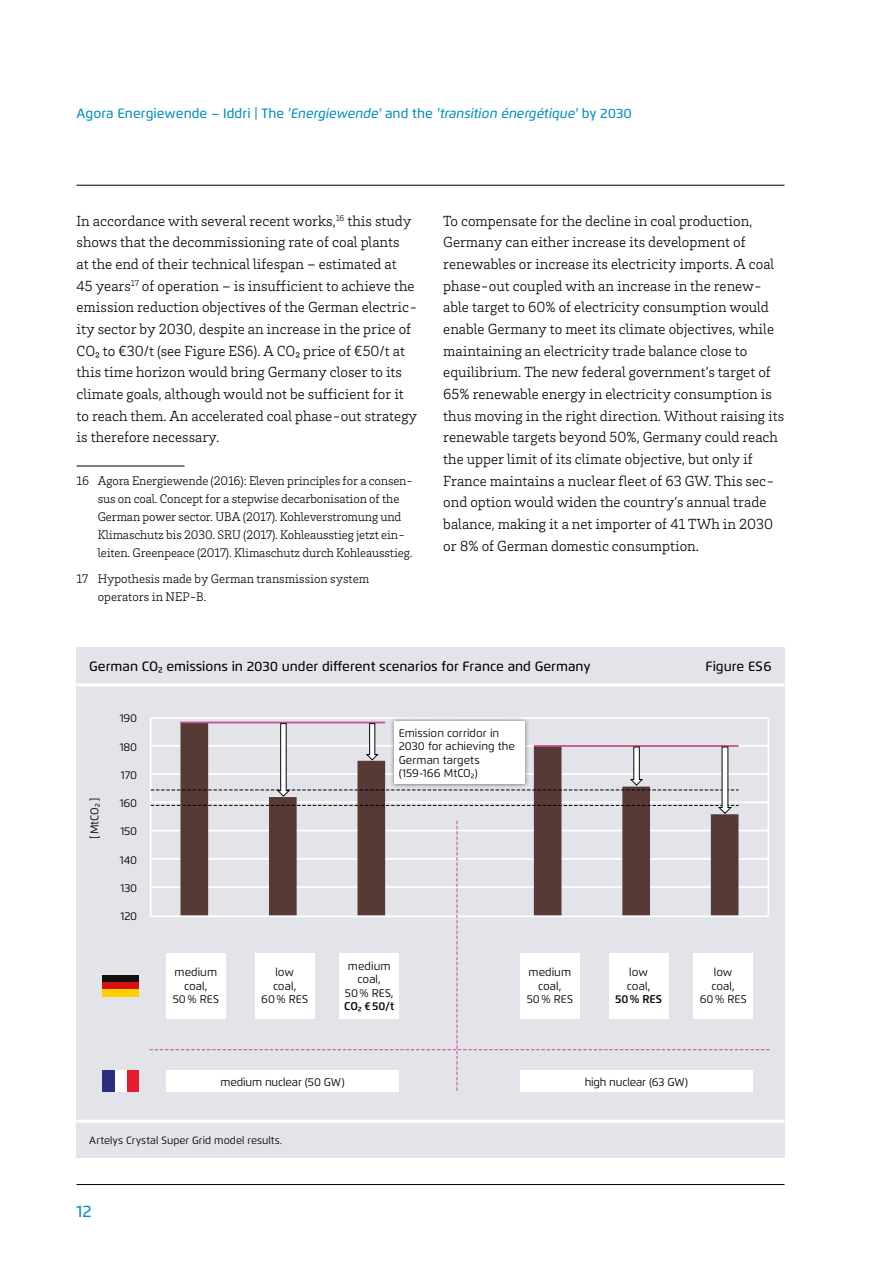
<style>
.page{position:relative;width:893px;height:1263px;background:#fff}
.page>*{position:absolute;margin:0;border:0;box-sizing:border-box;transform-origin:0 0}
.t1{font:500 16.5px "Flexo";color:#008fc1}
.t2{font:300 15px/21.6px "Brix Slab";color:#000}
.t3{font:500 13.5px "Flexo";letter-spacing:.005em;color:#008fc1}
.t4{font:500 13.5px "Flexo";color:#000}
.t5{font:300 12.75px/18px "Brix Slab";letter-spacing:-.01em;color:#000}
.t6{font:11.25px/13.5px "Flexo";color:#000;text-align:center}
.t7{font:600 11.25px "Flexo";letter-spacing:-.005em;color:#000}
.t8{font:10.5px "Flexo";letter-spacing:.005em;color:#000}
.s1{font-style:italic}
</style>
<div class="page">
<hr style="left:77px;top:1184px;width:707px;height:1px;background:#000">
<hr style="left:77px;top:185px;width:707px;height:1px;background:#000">
<hr style="left:77px;top:466px;width:108px;height:1px;background:#000">
<div style="left:77px;top:647px;width:707px;height:511px;background:#e2e4e9"></div>
<hr style="left:77px;top:683px;width:707px;height:3px;background:#fff">
<hr style="left:77px;top:1120px;width:707px;height:3px;background:#fff">
<hr style="left:151px;top:717px;width:617px;height:2px;background:#fff">
<hr style="left:150px;top:718px;width:2px;height:198px;background:#fff">
<hr style="left:151px;top:745px;width:617px;height:2px;background:#fff">
<hr style="left:151px;top:773px;width:617px;height:2px;background:#fff">
<hr style="left:151px;top:801px;width:617px;height:2px;background:#fff">
<svg style="left:180px;top:722px;width:558px;height:99px"></svg>
<hr style="left:180px;top:722px;width:205px;height:1px;background:#c34b8d">
<svg style="left:151px;top:723px;width:587px;height:91px"></svg>
<svg style="left:149px;top:821px;width:621px;height:271px"></svg>
<hr style="left:767px;top:718px;width:2px;height:198px;background:#fff">
<div style="left:390px;top:717px;width:139px;height:71px;background:#000;opacity:.5"></div>
<div style="left:394px;top:721px;width:131px;height:63px;background:#fff"></div>
<div style="left:166px;top:952px;width:59px;height:66px;background:#fff"></div>
<div style="left:520px;top:952px;width:59px;height:66px;background:#fff"></div>
<div style="left:255px;top:952px;width:59px;height:66px;background:#fff"></div>
<div style="left:609px;top:952px;width:59px;height:66px;background:#fff"></div>
<div style="left:340px;top:952px;width:59px;height:66px;background:#fff"></div>
<div style="left:694px;top:952px;width:59px;height:66px;background:#fff"></div>
<div style="left:102px;top:974px;width:37px;height:22px;background:#12100b"></div>
<div style="left:102px;top:982px;width:37px;height:14px;background:#d71016"></div>
<div style="left:102px;top:989px;width:37px;height:7px;background:#ffd000"></div>
<div style="left:102px;top:1070px;width:37px;height:22px;background:#e41c2d"></div>
<div style="left:102px;top:1070px;width:24px;height:22px;background:#fff"></div>
<div style="left:102px;top:1070px;width:12px;height:22px;background:#2c2e7e"></div>
<p class="t3" style="left:77px;top:105px;width:557px">Agora Energiewende – Iddri | The <span class="s1">'Energiewende'</span> and the <span class="s1">'transition énergétique'</span> by 2030</p>
<p class="t2" style="left:77px;top:209px;width:342px">In accordance with several recent works,<sup>16</sup> this study shows that the decommissioning rate of coal plants<br>at the end of their technical lifespan – estimated at<br>45 years<sup>17</sup> of operation – is insufficient to achieve the emission reduction objectives of the German electric&shy;ity sector by 2030, despite an increase in the price of CO₂ to €30/t (see Figure ES6). A CO₂ price of €50/t at this time horizon would bring Germany closer to its climate goals, although would not be sufficient for it to reach them. An accelerated coal phase-out strategy is therefore necessary.</p>
<p class="t5" style="left:98px;top:471px;width:317px;text-indent:-21px">16 Agora Energiewende (2016): Eleven principles for a consen&shy;sus on coal. Concept for a stepwise decarbonisation of the German power sector. UBA (2017). Kohleverstromung und Klimaschutz bis 2030. SRU (2017). Kohleausstieg jetzt ein&shy;leiten. Greenpeace (2017). Klimaschutz durch Kohleausstieg.</p>
<p class="t5" style="left:98px;top:569px;width:273px;text-indent:-21px">17 Hypothesis made by German transmission system operators in NEP-B.</p>
<p class="t2" style="left:443px;top:209px;width:342px">To compensate for the decline in coal production, Germany can either increase its development of renewables or increase its electricity imports. A coal phase-out coupled with an increase in the renew&shy;able target to 60% of electricity consumption would enable Germany to meet its climate objectives, while maintaining an electricity trade balance close to equilibrium. The new federal government’s target of 65% renewable energy in electricity consumption is thus moving in the right direction. Without raising its renewable targets beyond 50%, Germany could reach the upper limit of its climate objective, but only if France maintains a nuclear fleet of 63 GW. This sec&shy;ond option would widen the country’s annual trade balance, making it a net importer of 41 TWh in 2030 or 8% of German domestic consumption.</p>
<p class="t4" style="left:89px;top:658px;width:503px">German CO₂ emissions in 2030 under different scenarios for France and Germany</p>
<p class="t4" style="left:705px;top:658px;width:68px">Figure ES6</p>
<p class="t6" style="left:88px;top:839px;width:42px;rotate:-90deg">[MtCO₂ ]</p>
<p class="t6" style="left:120px;top:712px;width:19px">190</p>
<p class="t6" style="left:120px;top:740px;width:19px">180</p>
<p class="t6" style="left:121px;top:768px;width:18px">170</p>
<p class="t6" style="left:120px;top:796px;width:19px">160</p>
<p class="t6" style="left:120px;top:825px;width:18px">150</p>
<p class="t6" style="left:120px;top:853px;width:19px">140</p>
<p class="t6" style="left:121px;top:881px;width:18px">130</p>
<p class="t6" style="left:121px;top:909px;width:18px">120</p>
<p class="t6" style="left:399px;top:726px;width:118px;text-align:left">Emission corridor in<br>2030 for achieving the<br>German targets (159-166 MtCO₂)</p>
<p class="t6" style="left:345px;top:959px;width:50px">medium coal,<br>50 % RES,</p>
<p class="t7" style="left:344px;top:999px;width:51px">CO₂ € 50/t</p>
<p class="t6" style="left:173px;top:966px;width:48px">medium coal,<br>50 % RES</p>
<p class="t6" style="left:527px;top:966px;width:48px">medium coal,<br>50 % RES</p>
<p class="t6" style="left:261px;top:966px;width:48px">low<br>coal,<br>60 % RES</p>
<p class="t6" style="left:627px;top:966px;width:25px;text-align:left">low coal,</p>
<p class="t7" style="left:615px;top:993px;width:48px">50 % RES</p>
<p class="t6" style="left:700px;top:966px;width:48px">low<br>coal,<br>60 % RES</p>
<p class="t6" style="left:220px;top:1075px;width:126px">medium nuclear (50 GW)</p>
<p class="t6" style="left:585px;top:1075px;width:105px">high nuclear (63 GW)</p>
<p class="t8" style="left:89px;top:1134px;width:194px">Artelys Crystal Super Grid model results.</p>
<p class="t1" style="left:77px;top:1201px;width:16px">12</p>
</div>
